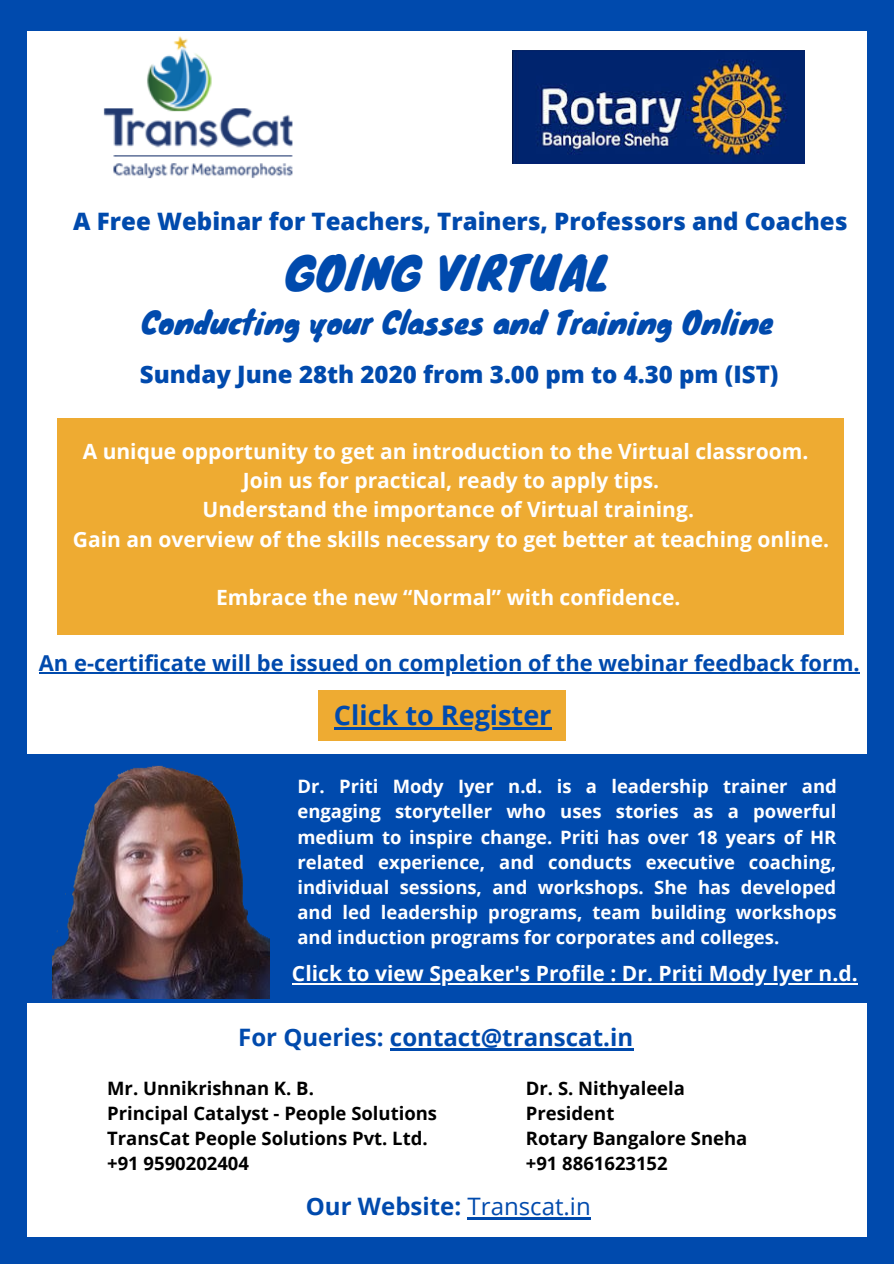
<style>
.page{position:relative;width:894px;height:1264px;background:#fff}
.page>*{position:absolute;margin:0;border:0;box-sizing:border-box;transform-origin:0 0}
.t1{font:45px "Knewave";letter-spacing:.02em;color:#004aad}
.t2{font:30px "Knewave";color:#004aad}
.t3{font:700 27px "Open Sans";color:#004aad}
.t4{font:800 24px "Open Sans";color:#004aad}
.t5{font:700 24px "Open Sans";color:#004aad}
.t6{font:700 21.9px "Open Sans";color:#004aad}
.t7{font:700 21px/29.2px "Open Sans";color:#fff;text-align:center}
.t8{font:700 18.45px/25.2px "Open Sans";color:#fff;text-align:justify}
.t9{font:700 18.45px/24.8px "Open Sans";color:#000}
.s1{font-weight:400}
</style>
<div class="page">
<div style="left:0;top:0;width:893px;height:1263px;background:#004aad"></div>
<div style="left:27px;top:31px;width:839px;height:1205px;background:#fff"></div>
<img style="left:103px;top:36px;width:190px;height:143px">
<img style="left:513px;top:51px;width:291px;height:112px">
<div style="left:0;top:754px;width:884px;height:249px;background:#004aad"></div>
<img style="left:53px;top:765px;width:216px;height:233px">
<div style="left:57px;top:417px;width:787px;height:217px;background:#eeab32"></div>
<div style="left:319px;top:690px;width:247px;height:50px;background:#eeab32"></div>
<hr style="left:334px;top:727px;width:217px;height:3px;background:#004aad">
<hr style="left:390px;top:1048px;width:243px;height:2px;background:#004aad">
<hr style="left:292px;top:983px;width:565px;height:2px;background:#fff">
<svg style="left:467px;top:1217px;width:13px;height:2px"></svg>
<hr style="left:480px;top:1217px;width:110px;height:2px;background:#004aad">
<hr style="left:39px;top:672px;width:820px;height:1px;background:#004aad">
<h3 class="t4" style="left:73px;top:204px;width:775px">A Free Webinar for Teachers, Trainers, Professors and Coaches</h3>
<h1 class="t1" style="left:286px;top:236px;width:323px">GOING VIRTUAL</h1>
<h2 class="t2" style="left:141px;top:297px;width:633px">Conducting your Classes and Training Online</h2>
<h3 class="t4" style="left:140px;top:357px;width:640px">Sunday June 28th 2020 from 3.00 pm to 4.30 pm (IST)</h3>
<p class="t7" style="left:73px;top:436px;width:757px">A unique opportunity to get an introduction to the Virtual classroom.<br>Join us for practical, ready to apply tips.<br>Understand the importance of Virtual training.<br>Gain an overview of the skills necessary to get better at teaching online.</p>
<p class="t7" style="left:216px;top:582px;width:466px">Embrace the new “Normal” with confidence.</p>
<p class="t6" style="left:39px;top:648px;width:822px">An e-certificate will be issued on completion of the webinar feedback form.</p>
<h3 class="t3" style="left:334px;top:696px;width:219px">Click to Register</h3>
<p class="t8" style="left:297px;top:773px;width:540px">Dr. Priti Mody Iyer n.d. is a leadership trainer and engaging storyteller who uses stories as a powerful medium to inspire change. Priti has over 18 years of HR related experience, and conducts executive coaching, individual sessions, and workshops. She has developed and led leadership programs, team building workshops and induction programs for corporates and colleges.</p>
<p class="t7" style="left:292px;top:958px;width:567px">Click to view Speaker's Profile : Dr. Priti Mody Iyer n.d.</p>
<h3 class="t5" style="left:238px;top:1020px;width:396px">For Queries: contact@transcat.in</h3>
<p class="t9" style="left:107px;top:1075px;width:331px">Mr. Unnikrishnan K. B.<br>Principal Catalyst - People Solutions<br>TransCat People Solutions Pvt. Ltd. +91 9590202404</p>
<p class="t9" style="left:525px;top:1075px;width:223px">Dr. S. Nithyaleela<br>President<br>Rotary Bangalore Sneha +91 8861623152</p>
<h3 class="t5" style="left:306px;top:1189px;width:286px">Our Website: <span class="s1">Transcat.in</span></h3>
</div>
